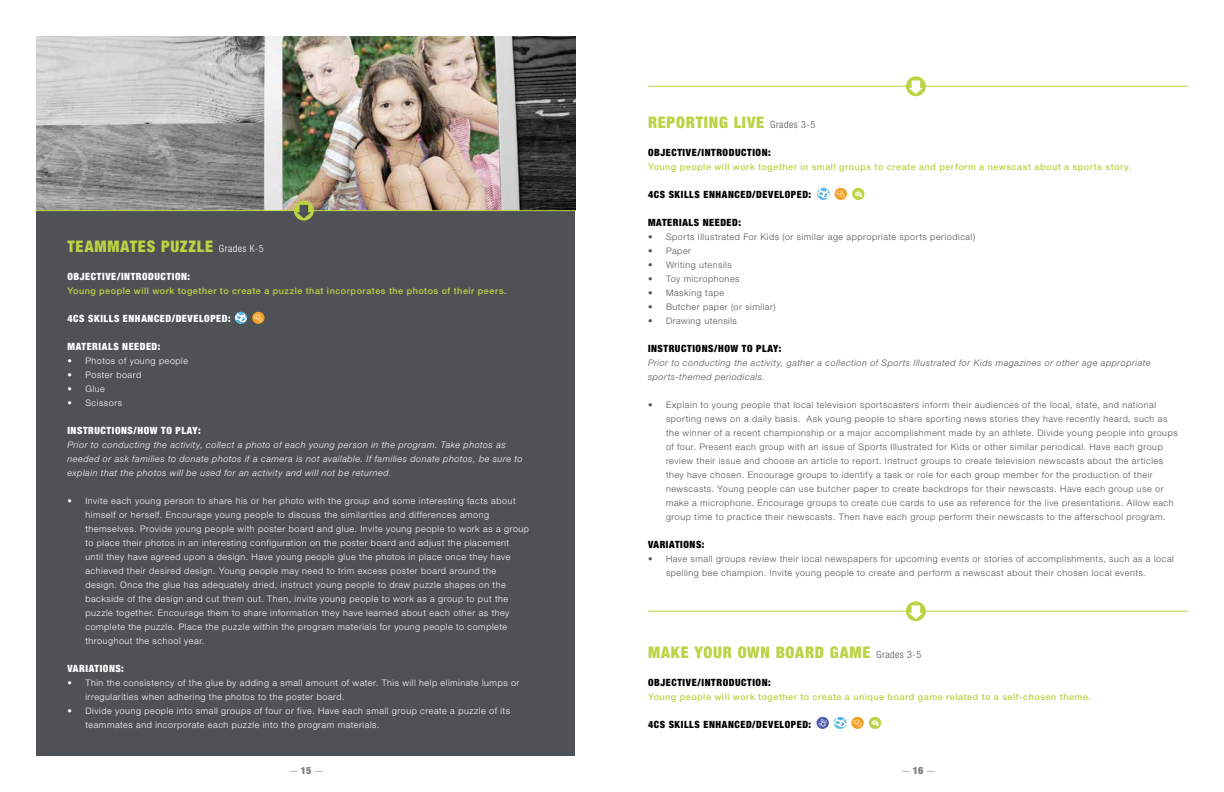
<style>
.page{position:relative;width:1224px;height:792px;background:#fff}
.page>*{position:absolute;margin:0;border:0;box-sizing:border-box;transform-origin:0 0}
.t1{font:900 condensed 16px "Helvetica Neue LT Std";letter-spacing:.05em;color:#bbd345}
.t2{font:900 condensed 10px "Helvetica Neue LT Std";letter-spacing:.055em;color:#000}
.t3{font:900 condensed 10px "Helvetica Neue LT Std";letter-spacing:.055em;color:#fff}
.t4{font:300 10px "Helvetica Neue LT Std";color:#000}
.t5{font:300 9px/14px "Helvetica Neue LT Std";letter-spacing:.06em;color:#4e5155}
.t6{font:300 9px/14px "Helvetica Neue LT Std";letter-spacing:.06em;color:#fff}
.t7{font:500 9px "Helvetica Neue LT Std";letter-spacing:.06em;color:#bbd345}
.t8{font:italic 300 9px/14px "Helvetica Neue LT Std";letter-spacing:.06em;color:#fff}
.t9{font:italic 300 9px/14px "Helvetica Neue LT Std";letter-spacing:.06em;color:#4e5155}
.s1{font-weight:300;font-size:10px;color:#fff}
.s2{font-weight:300;font-size:10px;color:#4e5155}
.s3{font-weight:900;font-stretch:condensed}
</style>
<div class="page">
<div style="left:36px;top:36px;width:540px;height:720px;background:#4f5254"></div>
<svg style="left:235px;top:312px;width:12px;height:12px"></svg>
<svg style="left:236px;top:313px;width:10px;height:11px"></svg>
<svg style="left:252px;top:312px;width:13px;height:12px"></svg>
<svg style="left:254px;top:314px;width:8px;height:8px"></svg>
<img style="left:36px;top:36px;width:539px;height:174px">
<svg style="left:906px;top:76px;width:20px;height:20px"></svg>
<hr style="left:648px;top:86px;width:259px;height:1px;background:#bbd345">
<hr style="left:925px;top:86px;width:263px;height:1px;background:#bbd345">
<svg style="left:817px;top:188px;width:13px;height:12px"></svg>
<svg style="left:818px;top:189px;width:11px;height:11px"></svg>
<svg style="left:835px;top:188px;width:12px;height:12px"></svg>
<svg style="left:836px;top:190px;width:9px;height:8px"></svg>
<svg style="left:852px;top:188px;width:13px;height:12px"></svg>
<svg style="left:855px;top:191px;width:7px;height:7px"></svg>
<svg style="left:906px;top:601px;width:20px;height:20px"></svg>
<hr style="left:648px;top:611px;width:259px;height:1px;background:#bbd345">
<hr style="left:925px;top:611px;width:263px;height:1px;background:#bbd345">
<svg style="left:816px;top:717px;width:13px;height:12px"></svg>
<svg style="left:819px;top:719px;width:8px;height:8px"></svg>
<svg style="left:834px;top:717px;width:12px;height:12px"></svg>
<svg style="left:835px;top:718px;width:10px;height:11px"></svg>
<svg style="left:851px;top:717px;width:13px;height:12px"></svg>
<svg style="left:853px;top:719px;width:8px;height:8px"></svg>
<div style="left:869px;top:717px;width:12px;height:12px;background:#bbd345;border-radius:50%"></div>
<svg style="left:871px;top:720px;width:8px;height:6px"></svg>
<svg style="left:294px;top:201px;width:20px;height:20px"></svg>
<hr style="left:36px;top:210px;width:259px;height:1px;background:#bbd345">
<hr style="left:313px;top:210px;width:263px;height:1px;background:#bbd345">
<h1 class="t1" style="left:67px;top:236px;width:198px">TEAMMATES PUZZLE <span class="s1">Grades K-5</span></h1>
<p class="t3" style="left:67px;top:270px;width:124px">OBJECTIVE/INTRODUCTION:</p>
<p class="t7" style="left:67px;top:285px;width:441px">Young people will work together to create a puzzle that incorporates the photos of their peers.</p>
<p class="t3" style="left:67px;top:312px;width:165px">4CS SKILLS ENHANCED/DEVELOPED:</p>
<p class="t3" style="left:67px;top:340px;width:95px">MATERIALS NEEDED:</p>
<p class="t6" style="left:67px;top:354px;width:122px">• Photos of young people</p>
<p class="t6" style="left:67px;top:368px;width:75px">• Poster board</p>
<p class="t6" style="left:67px;top:382px;width:39px">• Glue</p>
<p class="t6" style="left:67px;top:396px;width:56px">• Scissors</p>
<p class="t3" style="left:67px;top:424px;width:135px">INSTRUCTIONS/HOW TO PLAY:</p>
<p class="t8" style="left:67px;top:438px;width:457px">Prior to conducting the activity, collect a photo of each young person in the program. Take photos as needed or ask families to donate photos if a camera is not available. If families donate photos, be sure to explain that the photos will be used for an activity and will not be returned.</p>
<p class="t6" style="left:85px;top:494px;width:445px;text-indent:-18px">• Invite each young person to share his or her photo with the group and some interesting facts about himself or herself. Encourage young people to discuss the similarities and differences among themselves. Provide young people with poster board and glue. Invite young people to work as a group to place their photos in an interesting configuration on the poster board and adjust the placement until they have agreed upon a design. Have young people glue the photos in place once they have achieved their desired design. Young people may need to trim excess poster board around the design. Once the glue has adequately dried, instruct young people to draw puzzle shapes on the backside of the design and cut them out. Then, invite young people to work as a group to put the puzzle together. Encourage them to share information they have learned about each other as they complete the puzzle. Place the puzzle within the program materials for young people to complete throughout the school year.</p>
<p class="t3" style="left:67px;top:662px;width:58px">VARIATIONS:</p>
<p class="t6" style="left:85px;top:676px;width:436px;text-indent:-18px">• Thin the consistency of the glue by adding a small amount of water. This will help eliminate lumps or irregularities when adhering the photos to the poster board.</p>
<p class="t6" style="left:85px;top:704px;width:426px;text-indent:-18px">• Divide young people into small groups of four or five. Have each small group create a puzzle of its teammates and incorporate each puzzle into the program materials.</p>
<h1 class="t1" style="left:648px;top:112px;width:169px">REPORTING LIVE <span class="s2">Grades 3-5</span></h1>
<p class="t2" style="left:648px;top:146px;width:124px">OBJECTIVE/INTRODUCTION:</p>
<p class="t7" style="left:648px;top:161px;width:485px">Young people will work together in small groups to create and perform a newscast about a sports story.</p>
<p class="t2" style="left:648px;top:188px;width:165px">4CS SKILLS ENHANCED/DEVELOPED:</p>
<p class="t2" style="left:648px;top:216px;width:95px">MATERIALS NEEDED:</p>
<p class="t5" style="left:648px;top:229px;width:329px">• Sports Illustrated For Kids (or similar age appropriate sports periodical)</p>
<p class="t5" style="left:648px;top:243px;width:45px">• Paper</p>
<p class="t5" style="left:648px;top:257px;width:85px">• Writing utensils</p>
<p class="t5" style="left:648px;top:271px;width:93px">• Toy microphones</p>
<p class="t5" style="left:648px;top:285px;width:78px">• Masking tape</p>
<p class="t5" style="left:648px;top:299px;width:129px">• Butcher paper (or similar)</p>
<p class="t5" style="left:648px;top:313px;width:90px">• Drawing utensils</p>
<p class="t2" style="left:648px;top:342px;width:135px">INSTRUCTIONS/HOW TO PLAY:</p>
<p class="t9" style="left:648px;top:355px;width:504px">Prior to conducting the activity, gather a collection of Sports Illustrated for Kids magazines or other age appropriate sports-themed periodicals.</p>
<p class="t5" style="left:666px;top:397px;width:513px;text-indent:-18px">• Explain to young people that local television sportscasters inform their audiences of the local, state, and national sporting news on a daily basis. Ask young people to share sporting news stories they have recently heard, such as the winner of a recent championship or a major accomplishment made by an athlete. Divide young people into groups of four. Present each group with an issue of Sports Illustrated for Kids or other similar periodical. Have each group review their issue and choose an article to report. Instruct groups to create television newscasts about the articles they have chosen. Encourage groups to identify a task or role for each group member for the production of their newscasts. Young people can use butcher paper to create backdrops for their newscasts. Have each group use or make a microphone. Encourage groups to create cue cards to use as reference for the live presentations. Allow each group time to practice their newscasts. Then have each group perform their newscasts to the afterschool program.</p>
<p class="t2" style="left:648px;top:538px;width:58px">VARIATIONS:</p>
<p class="t5" style="left:666px;top:551px;width:509px;text-indent:-18px">• Have small groups review their local newspapers for upcoming events or stories of accomplishments, such as a local spelling bee champion. Invite young people to create and perform a newscast about their chosen local events.</p>
<h1 class="t1" style="left:648px;top:642px;width:275px">MAKE YOUR OWN BOARD GAME <span class="s2">Grades 3-5</span></h1>
<p class="t2" style="left:648px;top:676px;width:124px">OBJECTIVE/INTRODUCTION:</p>
<p class="t7" style="left:648px;top:691px;width:444px">Young people will work together to create a unique board game related to a self-chosen theme.</p>
<p class="t2" style="left:648px;top:718px;width:165px">4CS SKILLS ENHANCED/DEVELOPED:</p>
<p class="t4" style="left:288px;top:764px;width:37px">— <span class="s3">15</span> —</p>
<p class="t4" style="left:900px;top:764px;width:37px">— <span class="s3">16</span> —</p>
</div>
